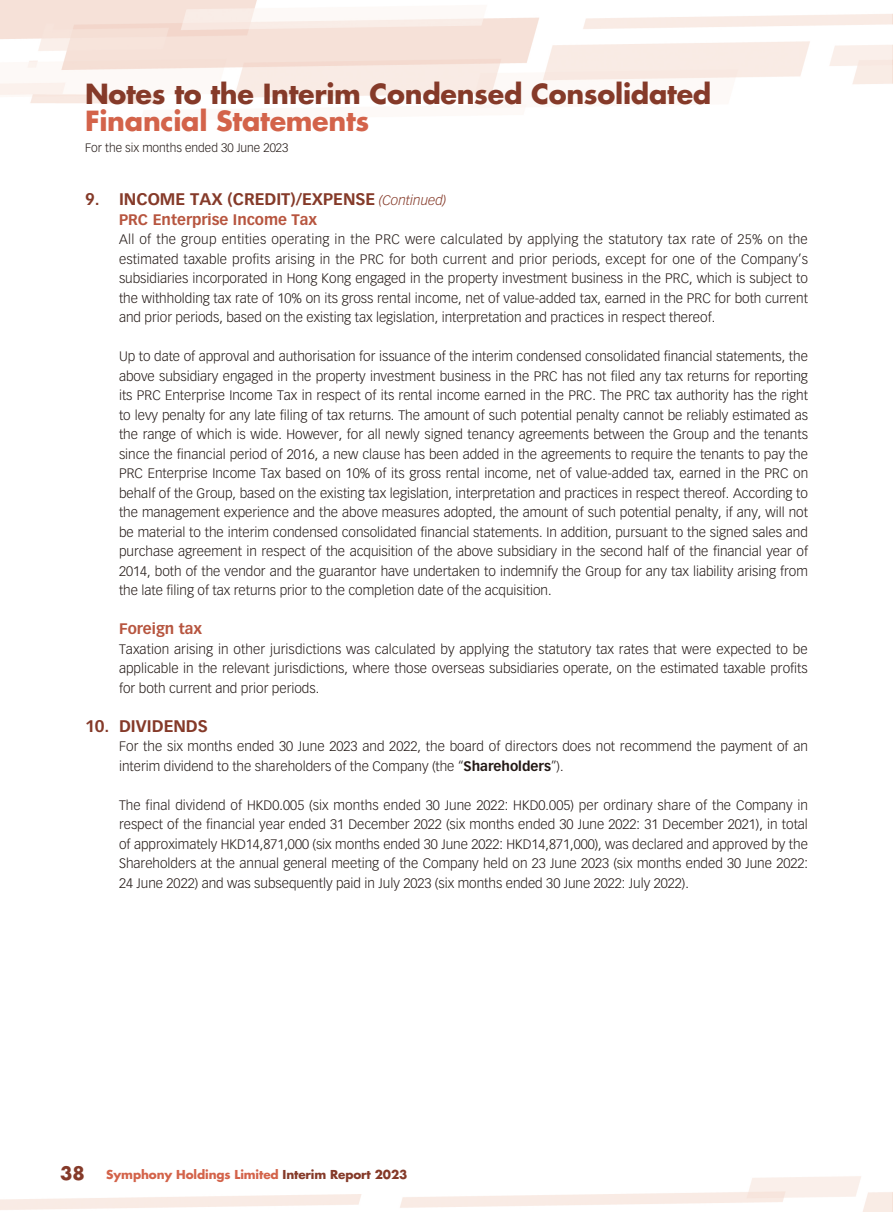
<style>
.page{position:relative;width:893px;height:1212px;background:#fff}
.page>*{position:absolute;margin:0;border:0;box-sizing:border-box;transform-origin:0 0}
.t1{font:700 27px "Futura Std";letter-spacing:-.01em;color:#853a29}
.t2{font:700 27px "Futura Std";letter-spacing:-.01em;color:#d3634a}
.t3{font:700 18px "Futura Std";color:#853a29}
.t4{font:700 16.5px "Vectora LT Std";color:#853a29}
.t5{font:700 15px "Vectora LT Std";color:#b7553f}
.t6{font:300 13.5px/19.5px "Vectora LT Std";color:#231916;text-align:justify}
.t7{font:700 12px "Futura Std";letter-spacing:-.01em;color:#d3634a}
.t8{font:300 12px "Vectora LT Std";color:#231916}
.s1{font-weight:300;font-style:italic;font-size:13.5px}
.s2{font-weight:700}
.s3{color:#853a29}
</style>
<div class="page">
<h1 class="t1" style="left:85px;top:76px;width:628px">Notes to the Interim Condensed Consolidated</h1>
<h1 class="t2" style="left:85px;top:103px;width:286px">Financial Statements</h1>
<p class="t8" style="left:85px;top:140px;width:205px">For the six months ended 30 June 2023</p>
<p class="t4" style="left:85px;top:189px;width:363px">9. INCOME TAX (CREDIT)/EXPENSE <span class="s1">(Continued)</span></p>
<p class="t5" style="left:119px;top:210px;width:200px">PRC Enterprise Income Tax</p>
<p class="t6" style="left:119px;top:230px;width:691px">All of the group entities operating in the PRC were calculated by applying the statutory tax rate of 25% on the estimated taxable profits arising in the PRC for both current and prior periods, except for one of the Company’s subsidiaries incorporated in Hong Kong engaged in the property investment business in the PRC, which is subject to the withholding tax rate of 10% on its gross rental income, net of value-added tax, earned in the PRC for both current and prior periods, based on the existing tax legislation, interpretation and practices in respect thereof.</p>
<p class="t6" style="left:119px;top:347px;width:691px">Up to date of approval and authorisation for issuance of the interim condensed consolidated financial statements, the above subsidiary engaged in the property investment business in the PRC has not filed any tax returns for reporting its PRC Enterprise Income Tax in respect of its rental income earned in the PRC. The PRC tax authority has the right to levy penalty for any late filing of tax returns. The amount of such potential penalty cannot be reliably estimated as the range of which is wide. However, for all newly signed tenancy agreements between the Group and the tenants since the financial period of 2016, a new clause has been added in the agreements to require the tenants to pay the PRC Enterprise Income Tax based on 10% of its gross rental income, net of value-added tax, earned in the PRC on behalf of the Group, based on the existing tax legislation, interpretation and practices in respect thereof. According to the management experience and the above measures adopted, the amount of such potential penalty, if any, will not be material to the interim condensed consolidated financial statements. In addition, pursuant to the signed sales and purchase agreement in respect of the acquisition of the above subsidiary in the second half of the financial year of 2014, both of the vendor and the guarantor have undertaken to indemnify the Group for any tax liability arising from the late filing of tax returns prior to the completion date of the acquisition.</p>
<p class="t5" style="left:119px;top:620px;width:85px">Foreign tax</p>
<p class="t6" style="left:119px;top:639px;width:690px">Taxation arising in other jurisdictions was calculated by applying the statutory tax rates that were expected to be applicable in the relevant jurisdictions, where those overseas subsidiaries operate, on the estimated taxable profits for both current and prior periods.</p>
<p class="t4" style="left:85px;top:716px;width:124px">10. DIVIDENDS</p>
<p class="t6" style="left:119px;top:737px;width:690px">For the six months ended 30 June 2023 and 2022, the board of directors does not recommend the payment of an interim dividend to the shareholders of the Company (the “<span class="s2">Shareholders</span>”).</p>
<p class="t6" style="left:119px;top:795px;width:691px">The final dividend of HKD0.005 (six months ended 30 June 2022: HKD0.005) per ordinary share of the Company in respect of the financial year ended 31 December 2022 (six months ended 30 June 2022: 31 December 2021), in total of approximately HKD14,871,000 (six months ended 30 June 2022: HKD14,871,000), was declared and approved by the Shareholders at the annual general meeting of the Company held on 23 June 2023 (six months ended 30 June 2022:<br>24 June 2022) and was subsequently paid in July 2023 (six months ended 30 June 2022: July 2022).</p>
<h2 class="t3" style="left:60px;top:1162px;width:26px">38</h2>
<p class="t7" style="left:106px;top:1167px;width:303px">Symphony Holdings Limited <span class="s3">Interim Report 2023</span></p>
</div>
